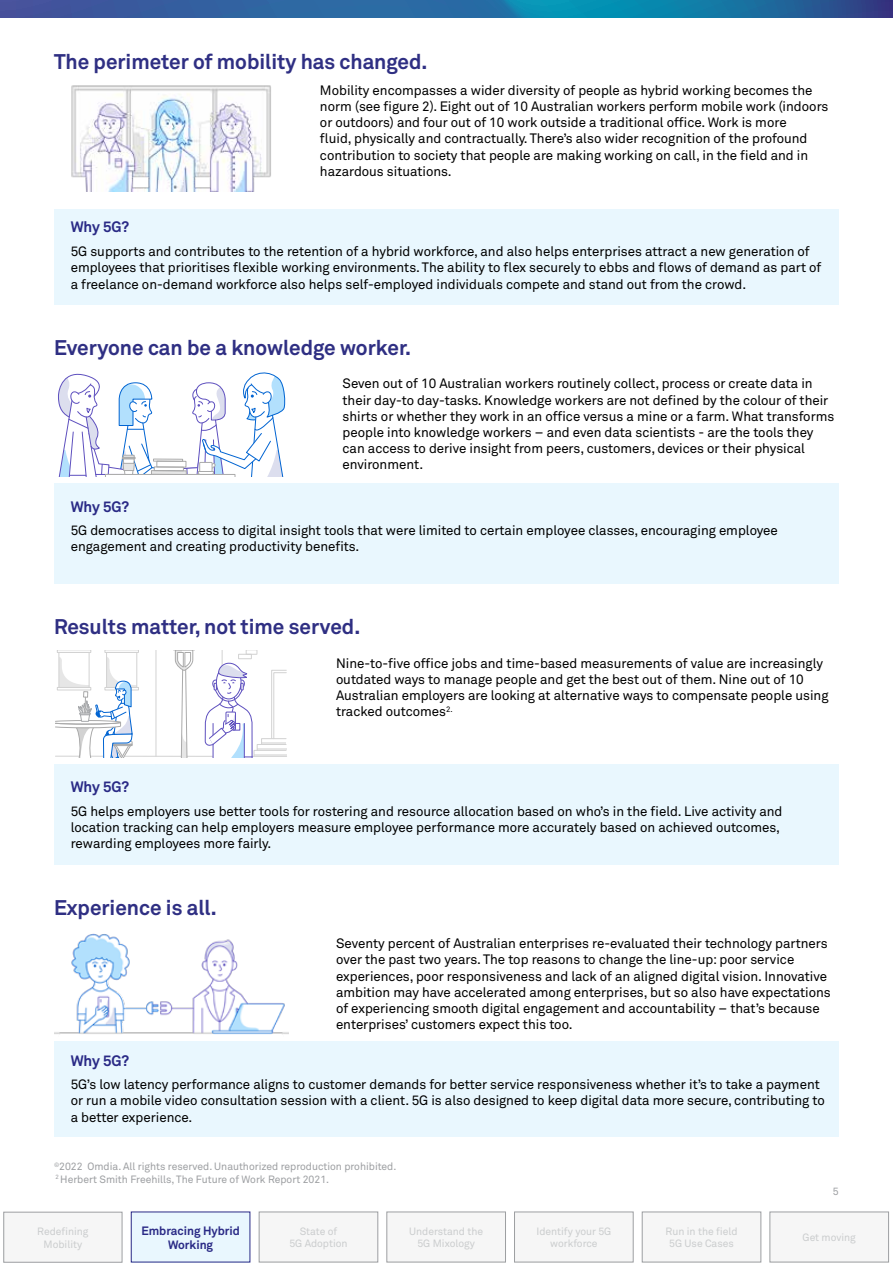
<style>
.page{position:relative;width:893px;height:1263px;background:#fff}
.page>*{position:absolute;margin:0;border:0;box-sizing:border-box;transform-origin:0 0}
.t1{font:700 21px "Telstra Akkurat";color:#2f2f83}
.t2{font:700 15px "Telstra Akkurat";color:#2a2a86}
.t3{font:13.5px/16.2px "Telstra Akkurat";color:#000}
.t4{font:700 12px/14.4px "Telstra Akkurat";color:#2a2a86;text-align:center}
.t5{font:10.5px/12.6px "Telstra Akkurat";color:#9d9fa2}
.t6{font:10.5px/12.6px "Telstra Akkurat";color:#cbcdce;text-align:center}
</style>
<div class="page">
<div style="left:4px;top:1212px;width:118px;height:50px;background:#f6f6f6"></div>
<div style="left:4px;top:1212px;width:118px;height:50px;border:1px solid #9d9fa2"></div>
<div style="left:514px;top:1212px;width:119px;height:50px;background:#f6f6f6"></div>
<div style="left:514px;top:1212px;width:119px;height:50px;border:1px solid #9d9fa2"></div>
<div style="left:131px;top:1212px;width:119px;height:50px;background:#e9f7fe"></div>
<div style="left:642px;top:1212px;width:119px;height:50px;background:#f6f6f6"></div>
<div style="left:642px;top:1212px;width:119px;height:50px;border:1px solid #9d9fa2"></div>
<div style="left:259px;top:1212px;width:119px;height:50px;background:#f6f6f6"></div>
<div style="left:259px;top:1212px;width:119px;height:50px;border:1px solid #9d9fa2"></div>
<div style="left:770px;top:1212px;width:119px;height:50px;background:#f6f6f6"></div>
<div style="left:770px;top:1212px;width:119px;height:50px;border:1px solid #9d9fa2"></div>
<div style="left:387px;top:1212px;width:118px;height:50px;background:#f6f6f6"></div>
<div style="left:387px;top:1212px;width:119px;height:50px;border:1px solid #9d9fa2"></div>
<svg style="left:0;top:0;width:893px;height:18px;background:#2569a1"></svg>
<img style="left:71px;top:85px;width:200px;height:106px">
<div style="left:54px;top:209px;width:784px;height:95px;background:#e9f7fe"></div>
<svg style="left:58px;top:373px;width:228px;height:103px"></svg>
<div style="left:154px;top:467px;width:30px;height:4px;border:1px solid #aaa"></div>
<div style="left:156px;top:461px;width:30px;height:6px;border:1px solid #aaa"></div>
<div style="left:153px;top:459px;width:30px;height:3px;border:1px solid #aaa"></div>
<div style="left:54px;top:483px;width:784px;height:101px;background:#e9f7fe"></div>
<hr style="left:156px;top:651px;width:1px;height:105px;background:#d2d2d2">
<hr style="left:55px;top:756px;width:232px;height:1px;background:#d2d2d2">
<svg style="left:172px;top:651px;width:21px;height:106px"></svg>
<svg style="left:204px;top:651px;width:83px;height:106px"></svg>
<svg style="left:55px;top:651px;width:84px;height:106px"></svg>
<div style="left:54px;top:764px;width:784px;height:100px;background:#e9f7fe"></div>
<img style="left:54px;top:933px;width:234px;height:102px">
<div style="left:54px;top:1041px;width:784px;height:95px;background:#e9f7fe"></div>
<h1 class="t1" style="left:54px;top:49px;width:375px">The perimeter of mobility has changed.</h1>
<p class="t3" style="left:320px;top:82px;width:510px">Mobility encompasses a wider diversity of people as hybrid working becomes the norm (see figure 2). Eight out of 10 Australian workers perform mobile work (indoors or outdoors) and four out of 10 work outside a traditional office. Work is more<br>fluid, physically and contractually. There’s also wider recognition of the profound contribution to society that people are making working on call, in the field and in hazardous situations.</p>
<p class="t2" style="left:71px;top:218px;width:60px">Why 5G?</p>
<p class="t3" style="left:71px;top:243px;width:752px">5G supports and contributes to the retention of a hybrid workforce, and also helps enterprises attract a new generation of employees that prioritises flexible working environments. The ability to flex securely to ebbs and flows of demand as part of a freelance on-demand workforce also helps self-employed individuals compete and stand out from the crowd.</p>
<h1 class="t1" style="left:54px;top:334px;width:359px">Everyone can be a knowledge worker.</h1>
<p class="t3" style="left:343px;top:376px;width:493px">Seven out of 10 Australian workers routinely collect, process or create data in their day-to day-tasks. Knowledge workers are not defined by the colour of their shirts or whether they work in an office versus a mine or a farm. What transforms people into knowledge workers – and even data scientists - are the tools they can access to derive insight from peers, customers, devices or their physical environment.</p>
<p class="t2" style="left:71px;top:497px;width:60px">Why 5G?</p>
<p class="t3" style="left:71px;top:522px;width:709px">5G democratises access to digital insight tools that were limited to certain employee classes, encouraging employee engagement and creating productivity benefits.</p>
<h1 class="t1" style="left:54px;top:614px;width:308px">Results matter, not time served.</h1>
<p class="t3" style="left:336px;top:655px;width:494px">Nine-to-five office jobs and time-based measurements of value are increasingly outdated ways to manage people and get the best out of them. Nine out of 10<br>Australian employers are looking at alternative ways to compensate people using tracked outcomes<sup>2.</sup></p>
<p class="t2" style="left:71px;top:777px;width:60px">Why 5G?</p>
<p class="t3" style="left:71px;top:803px;width:713px">5G helps employers use better tools for rostering and resource allocation based on who’s in the field. Live activity and location tracking can help employers measure employee performance more accurately based on achieved outcomes, rewarding employees more fairly.</p>
<h1 class="t1" style="left:54px;top:894px;width:164px">Experience is all.</h1>
<p class="t3" style="left:336px;top:935px;width:496px">Seventy percent of Australian enterprises re-evaluated their technology partners over the past two years. The top reasons to change the line-up: poor service experiences, poor responsiveness and lack of an aligned digital vision. Innovative ambition may have accelerated among enterprises, but so also have expectations of experiencing smooth digital engagement and accountability – that’s because enterprises’ customers expect this too.</p>
<p class="t2" style="left:71px;top:1051px;width:60px">Why 5G?</p>
<p class="t3" style="left:71px;top:1076px;width:755px">5G’s low latency performance aligns to customer demands for better service responsiveness whether it’s to take a payment or run a mobile video consultation session with a client. 5G is also designed to keep digital data more secure, contributing to a better experience.</p>
<p class="t5" style="left:54px;top:1160px;width:344px"><sup>©</sup>2022 Omdia. All rights reserved. Unauthorized reproduction prohibited.<br><sup>2</sup> Herbert Smith Freehills, The Future of Work Report 2021.</p>
<p class="t5" style="left:833px;top:1185px;width:7px">5</p>
<p class="t4" style="left:141px;top:1223px;width:100px">Embracing Hybrid<br>Working</p>
<p class="t6" style="left:666px;top:1225px;width:73px">Run in the field<br>5G Use Cases</p>
<p class="t6" style="left:37px;top:1225px;width:53px">Redefining<br>Mobility</p>
<p class="t6" style="left:536px;top:1225px;width:76px">Identify your 5G workforce</p>
<p class="t6" style="left:289px;top:1225px;width:60px">State of<br>5G Adoption</p>
<p class="t6" style="left:803px;top:1231px;width:55px">Get moving</p>
<p class="t6" style="left:409px;top:1225px;width:75px">Understand the<br>5G Mixology</p>
</div>
